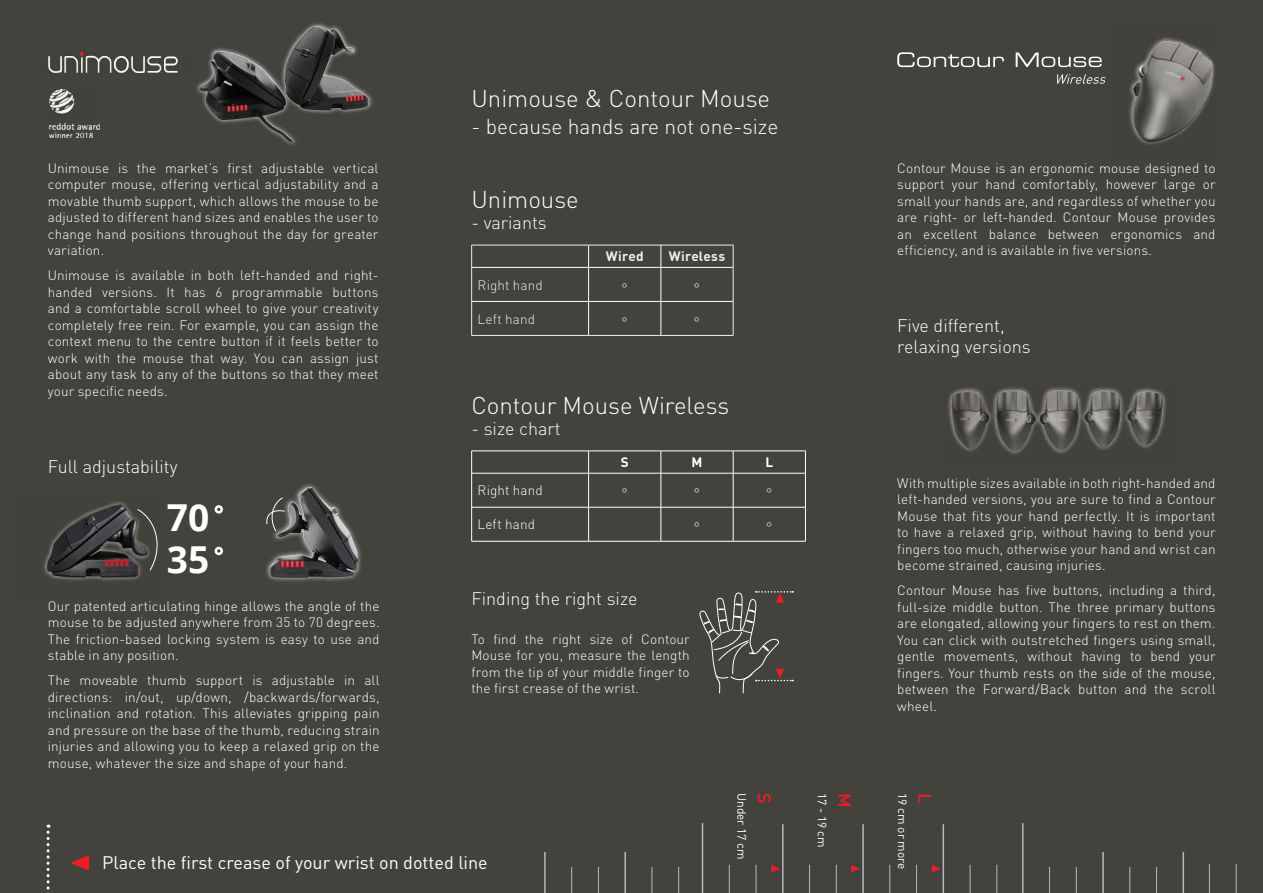
<style>
.page{position:relative;width:1263px;height:893px;background:#43423d}
.page>*{position:absolute;margin:0;border:0;box-sizing:border-box;transform-origin:0 0}
.t1{font:700 37.2px/41.5px "Open Sans";color:#fff}
.t2{font:300 24px "DINOT";color:#fff}
.t3{font:300 21px "DINOT";color:#fff}
.t4{font:300 18px/21px "DINOT";color:#fff}
.t5{font:18px "DINOT";color:#fff}
.t6{font:500 18px "DINOT";color:#ed1d24}
.t7{font:300 13.5px/16.5px "DINOT";letter-spacing:.01em;color:#fff;text-align:justify}
.t8{font:300 13.5px "DINOT";letter-spacing:.01em;color:#ededee}
.t9{font:700 13.5px "DINOT";letter-spacing:.015em;color:#ededee}
.t10{font:700 13.5px "DINOT";color:#fff}
.t11{font:12px "DINOT";letter-spacing:-.01em;color:#fff}
</style>
<div class="page">
<hr style="left:702px;top:823px;width:1px;height:70px;background:#b6b9bc">
<hr style="left:624px;top:852px;width:2px;height:41px;background:#b6b9bc">
<svg style="left:678px;top:867px;width:1px;height:26px"></svg>
<svg style="left:651px;top:867px;width:1px;height:26px"></svg>
<svg style="left:598px;top:867px;width:1px;height:26px"></svg>
<svg style="left:571px;top:867px;width:1px;height:26px"></svg>
<hr style="left:544px;top:852px;width:2px;height:41px;background:#b6b9bc">
<svg style="left:756px;top:865px;width:1px;height:28px"></svg>
<svg style="left:729px;top:865px;width:1px;height:28px"></svg>
<hr style="left:782px;top:824px;width:1px;height:69px;background:#b6b9bc">
<svg style="left:996px;top:865px;width:1px;height:28px"></svg>
<svg style="left:970px;top:865px;width:1px;height:28px"></svg>
<hr style="left:942px;top:824px;width:2px;height:69px;background:#b6b9bc">
<svg style="left:916px;top:865px;width:1px;height:28px"></svg>
<svg style="left:889px;top:865px;width:1px;height:28px"></svg>
<hr style="left:862px;top:824px;width:2px;height:69px;background:#b6b9bc">
<svg style="left:836px;top:865px;width:1px;height:28px"></svg>
<svg style="left:809px;top:865px;width:1px;height:28px"></svg>
<svg style="left:1076px;top:867px;width:1px;height:26px"></svg>
<hr style="left:1022px;top:823px;width:1px;height:70px;background:#b6b9bc">
<svg style="left:1049px;top:867px;width:1px;height:26px"></svg>
<hr style="left:1102px;top:852px;width:2px;height:41px;background:#b6b9bc">
<svg style="left:1236px;top:864px;width:1px;height:29px"></svg>
<svg style="left:1209px;top:864px;width:1px;height:29px"></svg>
<hr style="left:1182px;top:852px;width:2px;height:41px;background:#b6b9bc">
<svg style="left:1156px;top:867px;width:1px;height:26px"></svg>
<svg style="left:1129px;top:867px;width:1px;height:26px"></svg>
<svg style="left:932px;top:865px;width:8px;height:7px"></svg>
<svg style="left:851px;top:865px;width:8px;height:7px"></svg>
<svg style="left:771px;top:865px;width:9px;height:7px"></svg>
<svg style="left:72px;top:855px;width:17px;height:15px"></svg>
<svg style="left:47px;top:825px;width:3px;height:68px"></svg>
<img style="left:1129px;top:37px;width:86px;height:108px">
<svg style="left:897px;top:52px;width:107px;height:15px"></svg>
<svg style="left:1016px;top:53px;width:86px;height:14px"></svg>
<svg style="left:1057px;top:74px;width:49px;height:10px"></svg>
<img style="left:48px;top:52px;width:130px;height:21px">
<img style="left:50px;top:89px;width:49px;height:49px">
<img style="left:199px;top:26px;width:170px;height:116px">
<img style="left:948px;top:388px;width:218px;height:66px">
<div style="left:215px;top:505px;width:8px;height:9px;border:3px solid #fff;border-radius:50%"></div>
<div style="left:215px;top:547px;width:8px;height:8px;border:3px solid #fff;border-radius:50%"></div>
<div style="left:264px;top:482px;width:99px;height:101px;background:#fff;opacity:.75"></div>
<img style="left:270px;top:487px;width:88px;height:91px">
<img style="left:44px;top:501px;width:97px;height:80px">
<svg style="left:137px;top:509px;width:21px;height:62px"></svg>
<svg style="left:265px;top:497px;width:20px;height:35px"></svg>
<svg style="left:471px;top:451px;width:335px;height:90px"></svg>
<hr style="left:471px;top:473px;width:118px;height:1px;background:#fff">
<hr style="left:471px;top:473px;width:1px;height:34px;background:#fff">
<hr style="left:589px;top:473px;width:72px;height:1px;background:#fff">
<hr style="left:588px;top:473px;width:1px;height:34px;background:#fff">
<hr style="left:661px;top:473px;width:72px;height:1px;background:#fff">
<hr style="left:661px;top:473px;width:1px;height:34px;background:#fff">
<hr style="left:733px;top:473px;width:73px;height:1px;background:#fff">
<hr style="left:733px;top:473px;width:1px;height:34px;background:#fff">
<hr style="left:805px;top:473px;width:1px;height:34px;background:#fff">
<hr style="left:471px;top:507px;width:118px;height:1px;background:#fff">
<hr style="left:471px;top:507px;width:1px;height:34px;background:#fff">
<hr style="left:589px;top:507px;width:72px;height:1px;background:#fff">
<hr style="left:588px;top:507px;width:1px;height:34px;background:#fff">
<hr style="left:661px;top:507px;width:72px;height:1px;background:#fff">
<hr style="left:661px;top:507px;width:1px;height:34px;background:#fff">
<hr style="left:733px;top:507px;width:73px;height:1px;background:#fff">
<hr style="left:733px;top:507px;width:1px;height:34px;background:#fff">
<hr style="left:805px;top:507px;width:1px;height:34px;background:#fff">
<hr style="left:471px;top:541px;width:118px;height:1px;background:#fff">
<hr style="left:589px;top:541px;width:72px;height:1px;background:#fff">
<hr style="left:661px;top:541px;width:72px;height:1px;background:#fff">
<hr style="left:733px;top:541px;width:73px;height:1px;background:#fff">
<hr style="left:471px;top:335px;width:118px;height:1px;background:#ededee">
<hr style="left:589px;top:335px;width:72px;height:1px;background:#ededee">
<hr style="left:661px;top:335px;width:72px;height:1px;background:#ededee">
<svg style="left:471px;top:245px;width:263px;height:90px"></svg>
<hr style="left:472px;top:267px;width:117px;height:1px;background:#fff">
<hr style="left:589px;top:267px;width:72px;height:1px;background:#fff">
<hr style="left:588px;top:268px;width:1px;height:33px;background:#fff">
<hr style="left:661px;top:267px;width:72px;height:1px;background:#fff">
<hr style="left:661px;top:268px;width:1px;height:33px;background:#fff">
<hr style="left:472px;top:301px;width:117px;height:1px;background:#fff">
<hr style="left:589px;top:301px;width:72px;height:1px;background:#fff">
<hr style="left:588px;top:302px;width:1px;height:33px;background:#fff">
<hr style="left:661px;top:301px;width:72px;height:1px;background:#fff">
<hr style="left:661px;top:302px;width:1px;height:33px;background:#fff">
<svg style="left:699px;top:591px;width:94px;height:103px"></svg>
<p class="t7" style="left:48px;top:160px;width:332px">Unimouse is the market’s first adjustable vertical computer mouse, offering vertical adjustability and a movable thumb support, which allows the mouse to be adjusted to different hand sizes and enables the user to change hand positions throughout the day for greater variation.</p>
<p class="t7" style="left:48px;top:267px;width:332px">Unimouse is available in both left-handed and right&shy;handed versions. It has 6 programmable buttons and a comfortable scroll wheel to give your creativity completely free rein. For example, you can assign the context menu to the centre button if it feels better to work with the mouse that way. You can assign just about any task to any of the buttons so that they meet your specific needs.</p>
<h3 class="t4" style="left:48px;top:456px;width:131px">Full adjustability</h3>
<h1 class="t1" style="left:167px;top:496px;width:44px">70<br>35</h1>
<p class="t7" style="left:48px;top:597px;width:333px">Our patented articulating hinge allows the angle of the mouse to be adjusted anywhere from 35 to 70 degrees.<br>The friction-based locking system is easy to use and stable in any position.</p>
<p class="t7" style="left:48px;top:672px;width:333px">The moveable thumb support is adjustable in all directions: in/out, up/down, /backwards/forwards, inclination and rotation. This alleviates gripping pain and pressure on the base of the thumb, reducing strain injuries and allowing you to keep a relaxed grip on the mouse, whatever the size and shape of your hand.</p>
<h2 class="t2" style="left:471px;top:84px;width:300px">Unimouse &amp; Contour Mouse</h2>
<h3 class="t3" style="left:471px;top:114px;width:308px">- because hands are not one-size</h3>
<h2 class="t2" style="left:471px;top:184px;width:109px">Unimouse</h2>
<h3 class="t4" style="left:471px;top:212px;width:77px">- variants</h3>
<p class="t9" style="left:606px;top:248px;width:39px">Wired</p>
<p class="t9" style="left:669px;top:248px;width:58px">Wireless</p>
<p class="t8" style="left:478px;top:276px;width:67px">Right hand</p>
<p class="t8" style="left:622px;top:279px;width:8px">°</p>
<p class="t8" style="left:694px;top:279px;width:8px">°</p>
<p class="t8" style="left:478px;top:310px;width:59px">Left hand</p>
<p class="t8" style="left:622px;top:313px;width:8px">°</p>
<p class="t8" style="left:694px;top:313px;width:8px">°</p>
<h2 class="t2" style="left:471px;top:390px;width:259px">Contour Mouse Wireless</h2>
<h3 class="t4" style="left:471px;top:417px;width:91px">- size chart</h3>
<p class="t10" style="left:621px;top:453px;width:9px">S</p>
<p class="t10" style="left:691px;top:453px;width:12px">M</p>
<p class="t10" style="left:765px;top:453px;width:9px">L</p>
<p class="t7" style="left:478px;top:482px;width:67px">Right hand</p>
<p class="t8" style="left:622px;top:485px;width:8px">°</p>
<p class="t8" style="left:694px;top:485px;width:8px">°</p>
<p class="t8" style="left:766px;top:485px;width:8px">°</p>
<p class="t7" style="left:478px;top:516px;width:59px">Left hand</p>
<p class="t8" style="left:694px;top:519px;width:8px">°</p>
<p class="t8" style="left:766px;top:519px;width:8px">°</p>
<h3 class="t4" style="left:471px;top:588px;width:168px">Finding the right size</h3>
<p class="t7" style="left:471px;top:631px;width:220px">To find the right size of Contour Mouse for you, measure the length from the tip of your middle finger to the first crease of the wrist.</p>
<p class="t7" style="left:897px;top:160px;width:320px">Contour Mouse is an ergonomic mouse designed to support your hand comfortably, however large or small your hands are, and regardless of whether you are right- or left-handed. Contour Mouse provides an excellent balance between ergonomics and efficiency, and is available in five versions.</p>
<h3 class="t4" style="left:897px;top:314px;width:135px">Five different, relaxing versions</h3>
<p class="t7" style="left:897px;top:475px;width:320px">With multiple sizes available in both right-handed and left-handed versions, you are sure to find a Contour Mouse that fits your hand perfectly. It is important to have a relaxed grip, without having to bend your fingers too much, otherwise your hand and wrist can become strained, causing injuries.</p>
<p class="t7" style="left:897px;top:582px;width:320px">Contour Mouse has five buttons, including a third, full-size middle button. The three primary buttons are elongated, allowing your fingers to rest on them.<br>You can click with outstretched fingers using small, gentle movements, without having to bend your fingers. Your thumb rests on the side of the mouse, between the Forward/Back button and the scroll wheel.</p>
<h3 class="t5" style="left:102px;top:851px;width:387px">Place the first crease of your wrist on dotted line</h3>
<h3 class="t6" style="left:776px;top:793px;width:12px;rotate:90deg">S</h3>
<h3 class="t6" style="left:856px;top:793px;width:16px;rotate:90deg">M</h3>
<h3 class="t6" style="left:936px;top:793px;width:12px;rotate:90deg">L</h3>
<p class="t11" style="left:749px;top:793px;width:68px;rotate:90deg">Under 17 cm</p>
<p class="t11" style="left:829px;top:793px;width:56px;rotate:90deg">17 - 19 cm</p>
<p class="t11" style="left:910px;top:793px;width:77px;rotate:90deg">19 cm or more</p>
</div>
